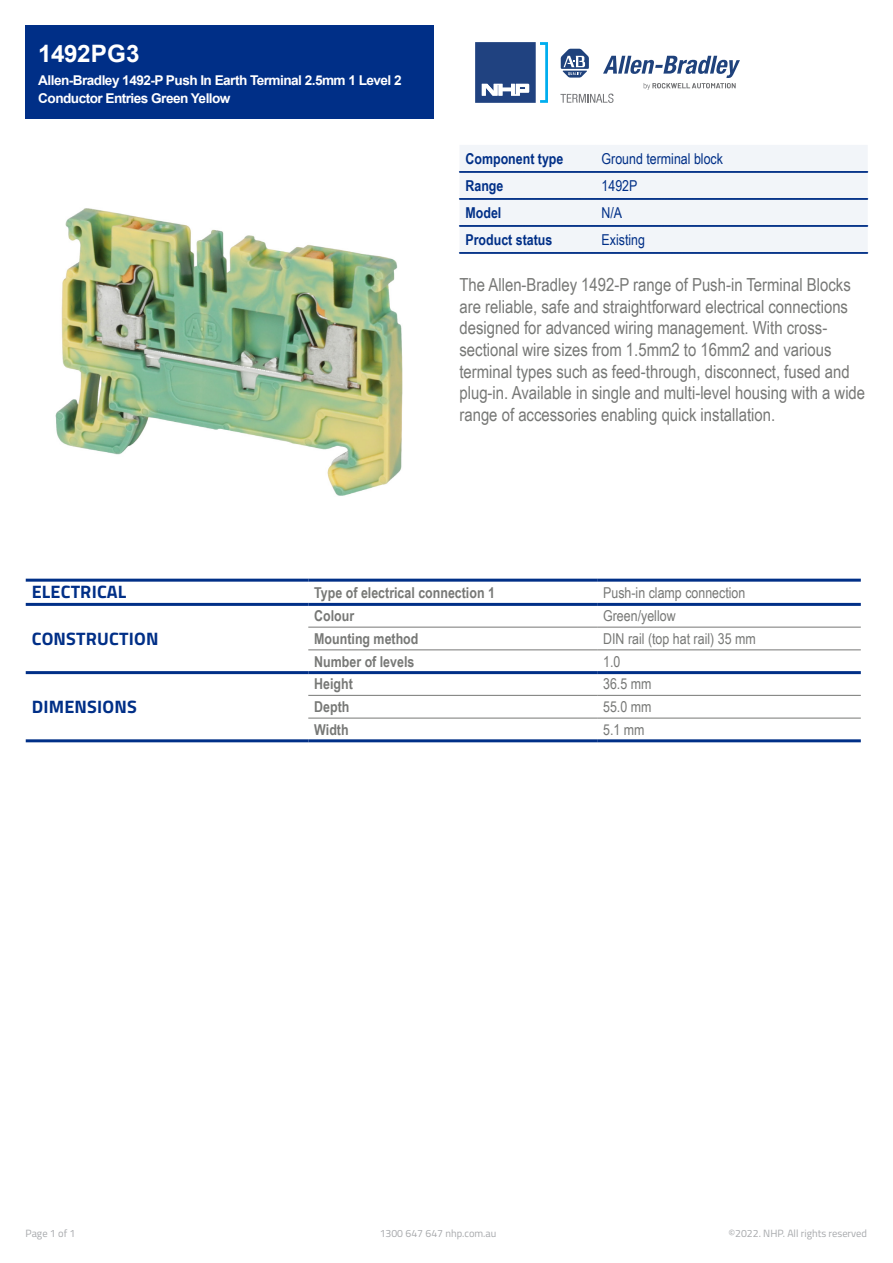
<style>
.page{position:relative;width:893px;height:1263px;background:#fff}
.page>*{position:absolute;margin:0;border:0;box-sizing:border-box;transform-origin:0 0}
.Item_Number{font:700 24px "Arial";letter-spacing:-.01em;color:#fff}
.t1{font:18px/21.6px "Arial Narrow";color:#777876}
.t2{font:700 18px "Titillium";letter-spacing:.01em;color:#002f87}
.t3{font:700 15px "Arial Narrow";color:#777876}
.t4{font:15px "Arial Narrow";color:#777876}
.t5{font:700 15px "Arial Narrow";color:#002f87}
.t6{font:15px "Arial Narrow";color:#002f87}
.Display_Name{font:700 13.5px/18px "Arial";letter-spacing:-.04em;color:#fff}
.t7{font:10.5px "Titillium";color:#a7a9ac}
</style>
<div class="page">
<div style="left:26px;top:26px;width:408px;height:93px;background:#002f87"></div>
<svg style="left:475px;top:42px;width:73px;height:61px"></svg>
<svg style="left:560px;top:49px;width:180px;height:54px"></svg>
<hr style="left:308px;top:627px;width:289px;height:1px;background:#777876">
<hr style="left:308px;top:650px;width:289px;height:1px;background:#777876">
<hr style="left:308px;top:695px;width:289px;height:1px;background:#777876">
<hr style="left:308px;top:718px;width:289px;height:1px;background:#777876">
<hr style="left:308px;top:603px;width:289px;height:3px;background:#002f87">
<hr style="left:597px;top:603px;width:264px;height:3px;background:#002f87">
<hr style="left:308px;top:671px;width:289px;height:3px;background:#002f87">
<hr style="left:597px;top:671px;width:264px;height:3px;background:#002f87">
<hr style="left:26px;top:603px;width:282px;height:3px;background:#002f87">
<hr style="left:26px;top:671px;width:282px;height:3px;background:#002f87">
<hr style="left:26px;top:579px;width:282px;height:3px;background:#002f87">
<hr style="left:308px;top:579px;width:289px;height:3px;background:#002f87">
<hr style="left:597px;top:579px;width:264px;height:3px;background:#002f87">
<hr style="left:26px;top:739px;width:282px;height:3px;background:#002f87">
<hr style="left:308px;top:739px;width:289px;height:3px;background:#002f87">
<hr style="left:597px;top:739px;width:264px;height:3px;background:#002f87">
<hr style="left:597px;top:627px;width:264px;height:1px;background:#777876">
<hr style="left:597px;top:650px;width:264px;height:1px;background:#777876">
<hr style="left:597px;top:695px;width:264px;height:1px;background:#777876">
<hr style="left:597px;top:718px;width:264px;height:1px;background:#777876">
<img style="left:55px;top:208px;width:348px;height:288px">
<svg style="left:459px;top:145px;width:409px;height:109px"></svg>
<p class="Item_Number" style="left:38px;top:37px;width:103px">1492PG3</p>
<p class="Display_Name" style="left:38px;top:71px;width:365px">Allen-Bradley 1492-P Push In Earth Terminal 2.5mm 1 Level 2<br>Conductor Entries Green Yellow</p>
<p class="t5" style="left:465px;top:147px;width:99px">Component type</p>
<p class="t6" style="left:602px;top:147px;width:123px">Ground terminal block</p>
<p class="t5" style="left:465px;top:174px;width:39px">Range</p>
<p class="t6" style="left:602px;top:174px;width:37px">1492P</p>
<p class="t5" style="left:465px;top:201px;width:37px">Model</p>
<p class="t6" style="left:602px;top:201px;width:22px">N/A</p>
<p class="t5" style="left:465px;top:228px;width:88px">Product status</p>
<p class="t6" style="left:602px;top:228px;width:45px">Existing</p>
<p class="t1" style="left:459px;top:273px;width:407px">The Allen-Bradley 1492-P range of Push-in Terminal Blocks are reliable, safe and straightforward electrical connections designed for advanced wiring management. With cross&shy;sectional wire sizes from 1.5mm2 to 16mm2 and various terminal types such as feed-through, disconnect, fused and plug-in. Available in single and multi-level housing with a wide range of accessories enabling quick installation.</p>
<p class="t2" style="left:32px;top:578px;width:96px">ELECTRICAL</p>
<p class="t3" style="left:314px;top:581px;width:182px">Type of electrical connection 1</p>
<p class="t4" style="left:603px;top:581px;width:144px">Push-in clamp connection</p>
<p class="t2" style="left:32px;top:624px;width:128px">CONSTRUCTION</p>
<p class="t3" style="left:314px;top:604px;width:42px">Colour</p>
<p class="t4" style="left:603px;top:605px;width:74px">Green/yellow</p>
<p class="t3" style="left:314px;top:627px;width:106px">Mounting method</p>
<p class="t4" style="left:603px;top:628px;width:154px">DIN rail (top hat rail) 35 mm</p>
<p class="t3" style="left:314px;top:650px;width:102px">Number of levels</p>
<p class="t4" style="left:603px;top:650px;width:19px">1.0</p>
<p class="t2" style="left:32px;top:693px;width:107px">DIMENSIONS</p>
<p class="t3" style="left:314px;top:673px;width:40px">Height</p>
<p class="t4" style="left:603px;top:673px;width:50px">36.5 mm</p>
<p class="t3" style="left:314px;top:695px;width:37px">Depth</p>
<p class="t4" style="left:603px;top:696px;width:50px">55.0 mm</p>
<p class="t3" style="left:314px;top:718px;width:36px">Width</p>
<p class="t4" style="left:603px;top:718px;width:43px">5.1 mm</p>
<p class="t7" style="left:26px;top:1226px;width:51px">Page 1 of 1</p>
<p class="t7" style="left:380px;top:1226px;width:118px">1300 647 647 nhp.com.au</p>
<p class="t7" style="left:728px;top:1226px;width:140px">©2022. NHP. All rights reserved</p>
</div>
